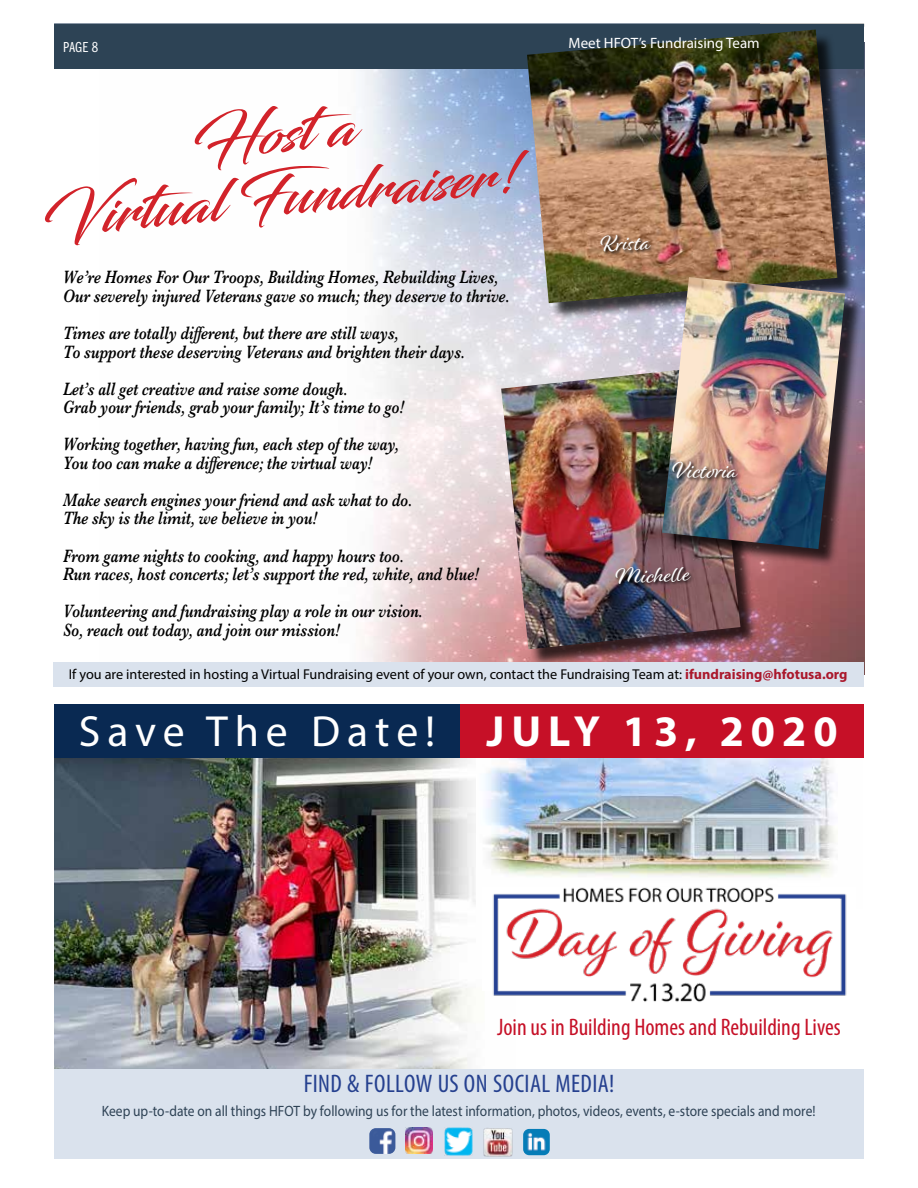
<style>
.page{position:relative;width:918px;height:1188px;background:#fff}
.page>*{position:absolute;margin:0;border:0;box-sizing:border-box;transform-origin:0 0}
.t1{font:56.1px/62.7px "Blacksword";color:#d2232a;text-align:center;scale:1.07 1}
.t2{font:43.8px "Myriad Pro";letter-spacing:.155em;color:#fff}
.t3{font:condensed 25.5px "Myriad Pro";letter-spacing:.015em;color:#25408f}
.t4{font:condensed 24px "Myriad Pro";color:#c61027}
.t5{font:23.7px "Alisha";color:#fff}
.t6{font:italic 600 18.6px/18.6px "Baskerville";color:#000;scale:.8 1}
.t7{font:15px "Myriad Pro";color:#2e4255;scale:.9 1}
.t8{font:15px "Myriad Pro";color:#fff}
.t9{font:15px "Franklin Gothic URW Com Boo";color:#fff}
.t10{font:14.25px "Myriad Pro";color:#000}
.s1{font-weight:700;color:#aa182c}
.s2{font-weight:700}
</style>
<div class="page">
<img style="left:99px;top:68px;width:765px;height:595px">
<div style="left:504px;top:369px;width:255px;height:299px;background:#000;opacity:.75"></div>
<img style="left:501px;top:366px;width:239px;height:283px">
<svg style="left:615px;top:566px;width:80px;height:23px;background:#5e4852"></svg>
<div style="left:54px;top:24px;width:810px;height:44px;background:#2d4355"></div>
<div style="left:53px;top:663px;width:811px;height:24px;background:#dae2ed"></div>
<img style="left:54px;top:758px;width:422px;height:311px">
<img style="left:485px;top:758px;width:350px;height:106px">
<img style="left:491px;top:864px;width:356px;height:138px">
<div style="left:54px;top:705px;width:406px;height:53px;background:#092952"></div>
<div style="left:460px;top:705px;width:404px;height:53px;background:#c61027"></div>
<div style="left:54px;top:1069px;width:809px;height:90px;background:#dae2ed"></div>
<img style="left:444px;top:1127px;width:28px;height:28px">
<img style="left:483px;top:1128px;width:30px;height:29px">
<img style="left:369px;top:1128px;width:26px;height:26px">
<img style="left:406px;top:1128px;width:27px;height:26px">
<img style="left:523px;top:1129px;width:27px;height:26px">
<div style="left:530px;top:32px;width:326px;height:289px;background:#000;opacity:.75"></div>
<img style="left:527px;top:30px;width:310px;height:273px">
<svg style="left:600px;top:233px;width:55px;height:23px"></svg>
<div style="left:665px;top:280px;width:199px;height:287px;background:#000;opacity:.75"></div>
<img style="left:662px;top:277px;width:183px;height:272px">
<svg style="left:671px;top:460px;width:71px;height:22px;background:#95776e"></svg>
<p class="t9" style="left:63px;top:37px;width:36px">PAGE 8</p>
<h1 class="t1" style="left:33px;top:122px;width:452px;rotate:-5deg">Host a<br>Virtual Fundraiser!</h1>
<p class="t6" style="left:63px;top:268px;width:560px">We’re Homes For Our Troops, Building Homes, Rebuilding Lives,<br>Our severely injured Veterans gave so much; they deserve to thrive.</p>
<p class="t6" style="left:63px;top:324px;width:504px">Times are totally different, but there are still ways,<br>To support these deserving Veterans and brighten their days.</p>
<p class="t6" style="left:63px;top:379px;width:427px">Let’s all get creative and raise some dough.<br>Grab your friends, grab your family; It’s time to go!</p>
<p class="t6" style="left:63px;top:435px;width:422px">Working together, having fun, each step of the way,<br>You too can make a difference; the virtual way!</p>
<p class="t6" style="left:63px;top:491px;width:438px">Make search engines your friend and ask what to do.<br>The sky is the limit, we believe in you!</p>
<p class="t6" style="left:63px;top:546px;width:521px">From game nights to cooking, and happy hours too.<br>Run races, host concerts; let’s support the red, white, and blue!</p>
<p class="t6" style="left:63px;top:602px;width:451px">Volunteering and fundraising play a role in our vision.<br>So, reach out today, and join our mission!</p>
<p class="t8" style="left:569px;top:34px;width:193px">Meet HFOT’s Fundraising Team</p>
<p class="t5" style="left:600px;top:230px;width:51px;rotate:-3deg">Krista</p>
<p class="t5" style="left:673px;top:456px;width:66px">Victoria</p>
<p class="t5" style="left:615px;top:562px;width:76px;rotate:-3deg">Michelle</p>
<p class="t10" style="left:69px;top:665px;width:780px">If you are interested in hosting a Virtual Fundraising event of your own, contact the Fundraising Team at: <span class="s1">ifundraising@hfotusa.org</span></p>
<h2 class="t2" style="left:79px;top:704px;width:760px">Save The Date! <span class="s2">JULY 13, 2020</span></h2>
<p class="t4" style="left:497px;top:1013px;width:345px">Join us in Building Homes and Rebuilding Lives</p>
<h3 class="t3" style="left:304px;top:1069px;width:312px">FIND &amp; FOLLOW US ON SOCIAL MEDIA!</h3>
<p class="t7" style="left:102px;top:1102px;width:795px">Keep up-to-date on all things HFOT by following us for the latest information, photos, videos, events, e-store specials and more!</p>
</div>
